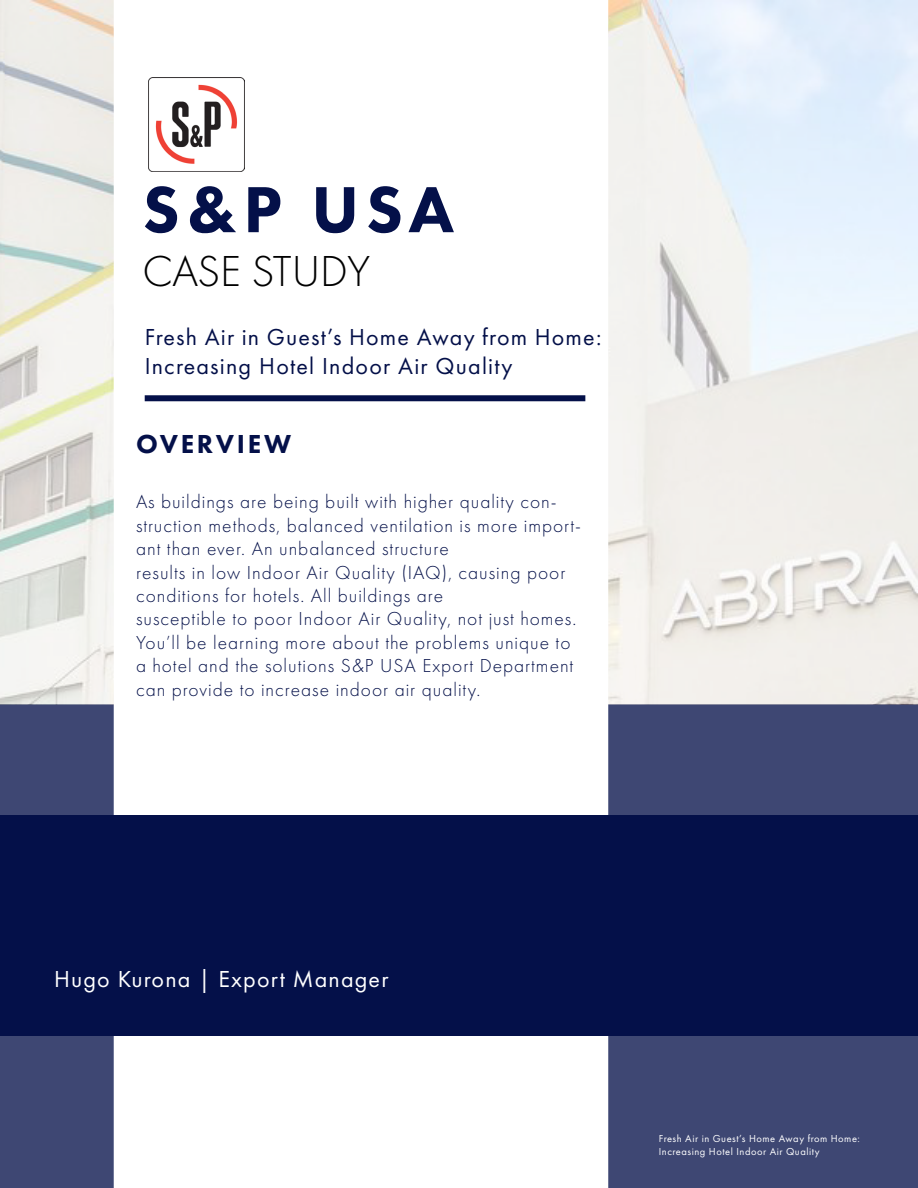
<style>
.page{position:relative;width:918px;height:1188px;background:#fff}
.page>*{position:absolute;margin:0;border:0;box-sizing:border-box;transform-origin:0 0}
.t1{font:800 67.5px "Futura PT";color:#041049}
.t2{font:300 45px "Futura PT";letter-spacing:-.02em;color:#000}
.t3{font:800 27px "Futura PT";letter-spacing:.1em;color:#041049}
.t4{font:24px/28.8px "Futura PT";letter-spacing:.05em;color:#041049}
.t5{font:24px "Futura PT";letter-spacing:.05em;color:#fff}
.t6{font:300 19.5px/23.4px "Futura PT";letter-spacing:.05em;color:#041049}
.t7{font:10.5px/12.6px "Futura PT";letter-spacing:.05em;color:#fff}
</style>
<div class="page">
<div style="left:0;top:704px;width:918px;height:484px;background:#3e4773;border:2px solid #041049"></div>
<img style="left:0;top:0;width:918px;height:704px">
<div style="left:114px;top:0;width:494px;height:1188px;background:#fff"></div>
<div style="left:0;top:815px;width:918px;height:220px;background:#041049"></div>
<img style="left:148px;top:78px;width:96px;height:94px">
<div style="left:145px;top:395px;width:440px;height:6px;background:#041049"></div>
<h1 class="t1" style="left:143px;top:167px;width:313px">S&amp;P USA</h1>
<h2 class="t2" style="left:143px;top:246px;width:229px">CASE STUDY</h2>
<p class="t4" style="left:145px;top:323px;width:458px">Fresh Air in Guest’s Home Away from Home:<br>Increasing Hotel Indoor Air Quality</p>
<h3 class="t3" style="left:136px;top:427px;width:157px">OVERVIEW</h3>
<p class="t6" style="left:136px;top:490px;width:446px">As buildings are being built with higher quality con&shy;struction methods, balanced ventilation is more import&shy;ant than ever. An unbalanced structure<br>results in low Indoor Air Quality (IAQ), causing poor conditions for hotels. All buildings are<br>susceptible to poor Indoor Air Quality, not just homes.<br>You’ll be learning more about the problems unique to a hotel and the solutions S&amp;P USA Export Department can provide to increase indoor air quality.</p>
<p class="t5" style="left:54px;top:965px;width:336px">Hugo Kurona | Export Manager</p>
<p class="t7" style="left:659px;top:1132px;width:203px">Fresh Air in Guest’s Home Away from Home:<br>Increasing Hotel Indoor Air Quality</p>
</div>
